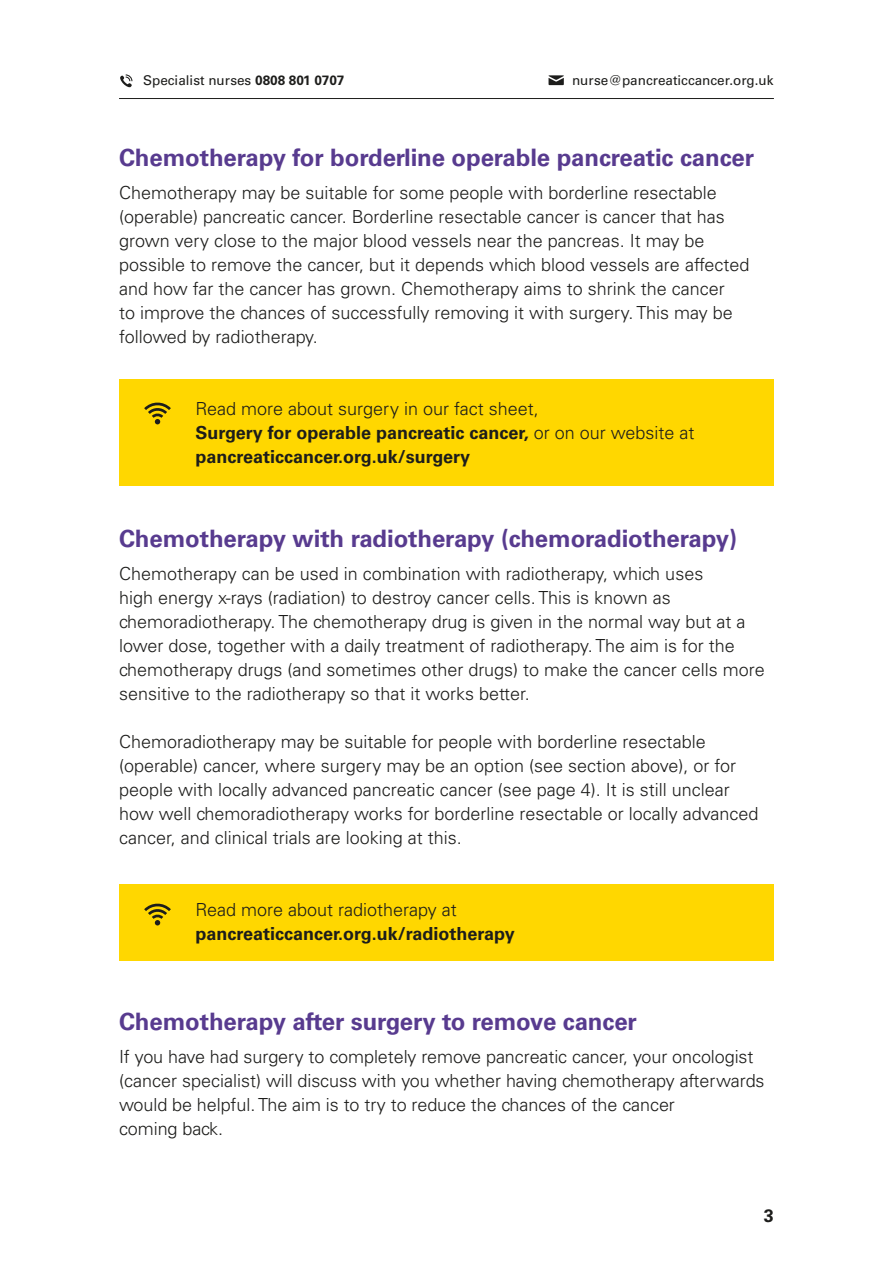
<style>
.page{position:relative;width:893px;height:1263px;background:#fff}
.page>*{position:absolute;margin:0;border:0;box-sizing:border-box;transform-origin:0 0}
.t1{font:700 24px "Univers LT Std";letter-spacing:-.005em;color:#583b8f}
.t2{font:300 18px/24px "Univers LT Std";color:#1d1d1b}
.t3{font:700 18px/24px "Univers LT Std";color:#1d1d1b}
.t4{font:13.5px "Univers LT Std";color:#1d1d1b}
.s1{font-weight:700}
.s2{font-weight:300}
</style>
<div class="page">
<hr style="left:119px;top:98px;width:655px;height:1px;background:#1d1d1b">
<svg style="left:120px;top:74px;width:13px;height:14px"></svg>
<svg style="left:548px;top:75px;width:16px;height:10px"></svg>
<div style="left:119px;top:884px;width:654px;height:77px;background:#ffd700"></div>
<div style="left:119px;top:379px;width:654px;height:107px;background:#ffd700"></div>
<svg style="left:144px;top:402px;width:27px;height:22px"></svg>
<svg style="left:144px;top:903px;width:27px;height:22px"></svg>
<p class="t4" style="left:143px;top:72px;width:203px">Specialist nurses <span class="s1">0808 801 0707</span></p>
<p class="t4" style="left:572px;top:72px;width:203px">nurse@pancreaticcancer.org.uk</p>
<h1 class="t1" style="left:119px;top:144px;width:637px">Chemotherapy for borderline operable pancreatic cancer</h1>
<p class="t2" style="left:119px;top:181px;width:632px">Chemotherapy may be suitable for some people with borderline resectable (operable) pancreatic cancer. Borderline resectable cancer is cancer that has grown very close to the major blood vessels near the pancreas. It may be possible to remove the cancer, but it depends which blood vessels are affected and how far the cancer has grown. Chemotherapy aims to shrink the cancer<br>to improve the chances of successfully removing it with surgery. This may be followed by radiotherapy.</p>
<p class="t3" style="left:196px;top:397px;width:500px"><span class="s2">Read more about surgery in our fact sheet,<br></span>Surgery for operable pancreatic cancer, <span class="s2">or on our website at </span>pancreaticcancer.org.uk/surgery</p>
<h1 class="t1" style="left:119px;top:525px;width:619px">Chemotherapy with radiotherapy (chemoradiotherapy)</h1>
<p class="t2" style="left:119px;top:562px;width:647px">Chemotherapy can be used in combination with radiotherapy, which uses<br>high energy x-rays (radiation) to destroy cancer cells. This is known as chemoradiotherapy. The chemotherapy drug is given in the normal way but at a lower dose, together with a daily treatment of radiotherapy. The aim is for the chemotherapy drugs (and sometimes other drugs) to make the cancer cells more sensitive to the radiotherapy so that it works better.</p>
<p class="t2" style="left:119px;top:730px;width:641px">Chemoradiotherapy may be suitable for people with borderline resectable (operable) cancer, where surgery may be an option (see section above), or for people with locally advanced pancreatic cancer (see page 4). It is still unclear how well chemoradiotherapy works for borderline resectable or locally advanced cancer, and clinical trials are looking at this.</p>
<p class="t2" style="left:196px;top:898px;width:263px">Read more about radiotherapy at</p>
<p class="t3" style="left:196px;top:922px;width:321px">pancreaticcancer.org.uk/radiotherapy</p>
<h1 class="t1" style="left:119px;top:1008px;width:519px">Chemotherapy after surgery to remove cancer</h1>
<p class="t2" style="left:119px;top:1045px;width:647px">If you have had surgery to completely remove pancreatic cancer, your oncologist (cancer specialist) will discuss with you whether having chemotherapy afterwards would be helpful. The aim is to try to reduce the chances of the cancer<br>coming back.</p>
<p class="t3" style="left:764px;top:1203px;width:12px">3</p>
</div>
